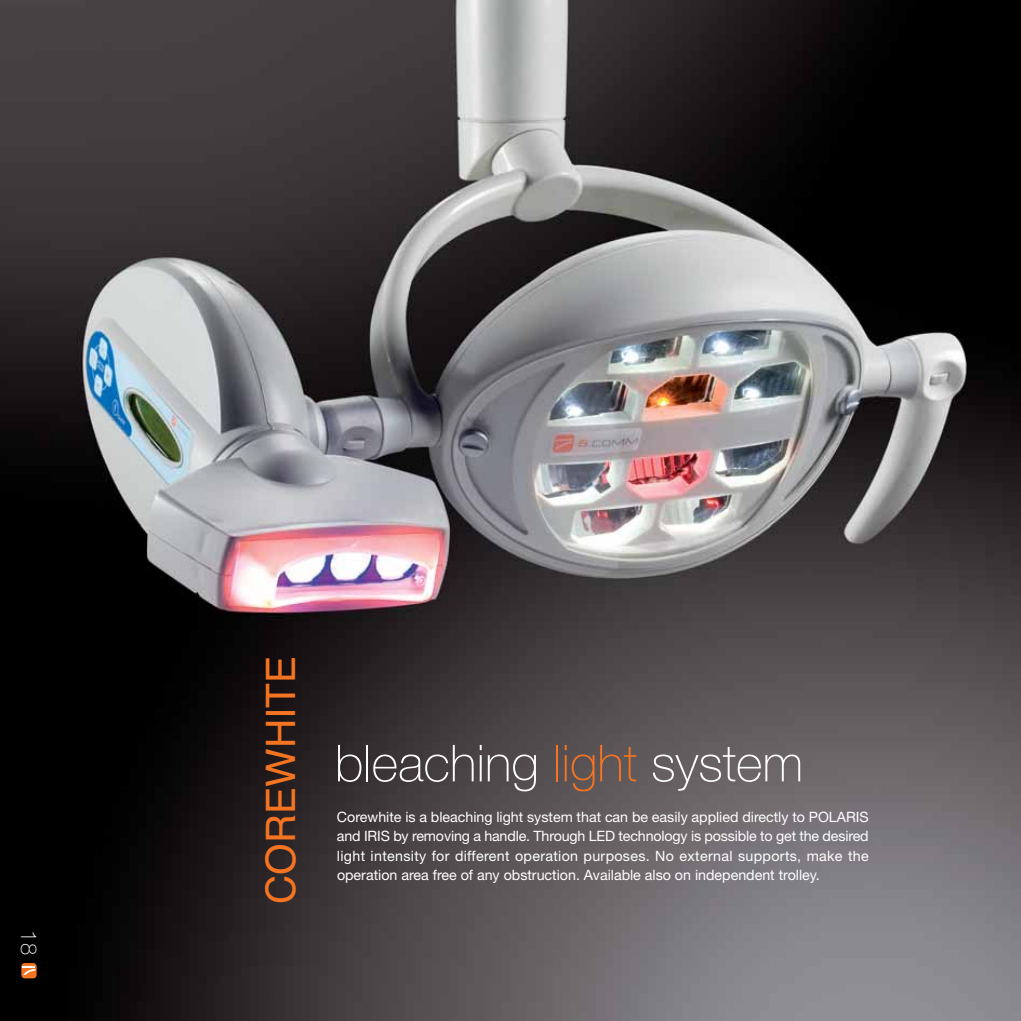
<style>
.page{position:relative;width:1021px;height:1021px;background:#fff}
.page>*{position:absolute;margin:0;border:0;box-sizing:border-box;transform-origin:0 0}
.t1{font:100 51px "Helvetica Neue";color:#fff}
.t2{font:40.65px "Helvetica";color:#f47421}
.t3{font:100 21.9px "Helvetica Neue";color:#fff}
.t4{font:14.25px/19.5px "Helvetica Neue";color:#fff;text-align:justify}
.s1{color:#f47421}
</style>
<div class="page">
<img style="left:0;top:0;width:1020px;height:1020px">
<div style="left:21px;top:963px;width:16px;height:15px;background:#f47421;border-radius:3px"></div>
<svg style="left:23px;top:966px;width:12px;height:9px"></svg>
<h3 class="t3" style="left:37px;top:930px;width:26px;rotate:90deg">18</h3>
<h2 class="t2" style="left:266px;top:904px;width:250px;rotate:-90deg">COREWHITE</h2>
<h1 class="t1" style="left:335px;top:745px;width:470px">bleaching <span class="s1">light</span> system</h1>
<p class="t4" style="left:337px;top:808px;width:533px">Corewhite is a bleaching light system that can be easily applied directly to POLARIS and IRIS by removing a handle. Through LED technology is possible to get the desired light intensity for different operation purposes. No external supports, make the operation area free of any obstruction. Available also on independent trolley.</p>
</div>
